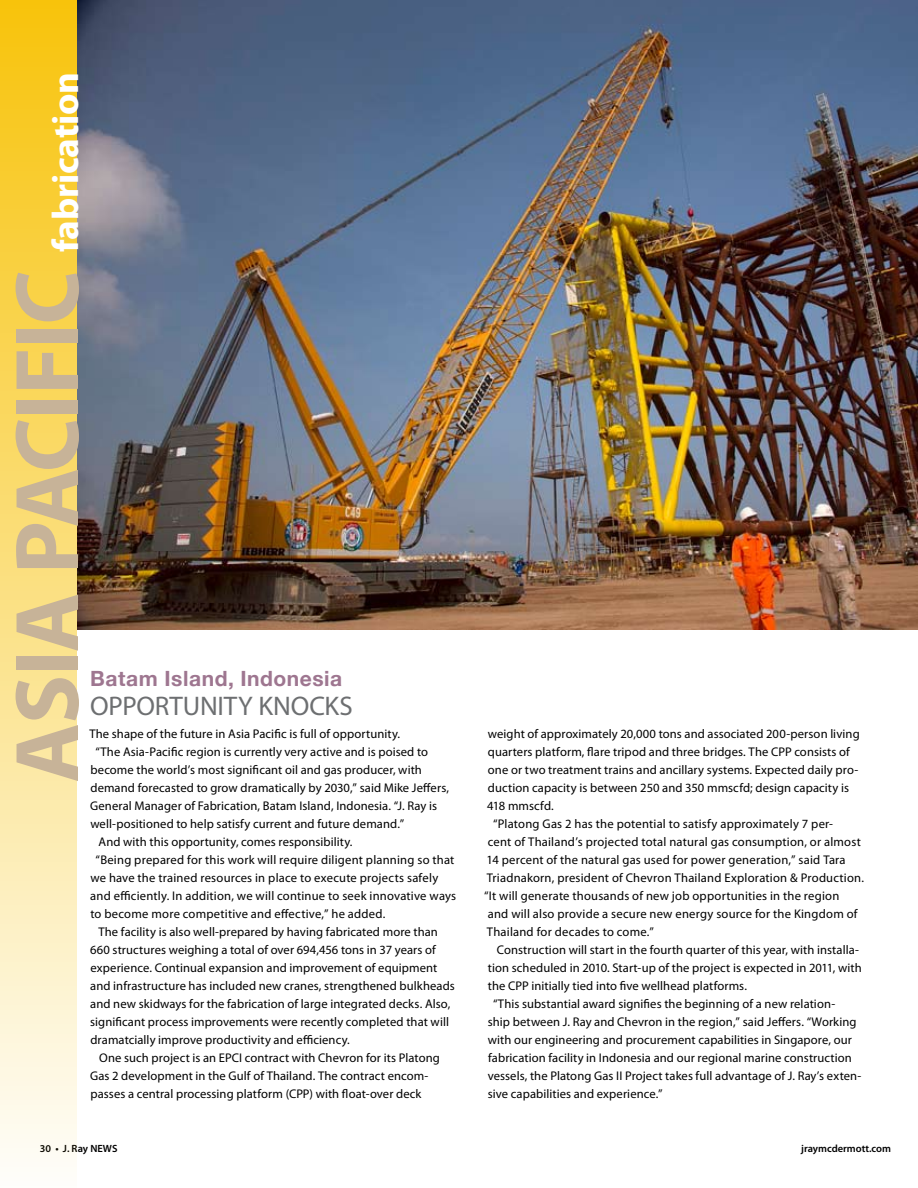
<style>
.page{position:relative;width:918px;height:1188px;background:#fff}
.page>*{position:absolute;margin:0;border:0;box-sizing:border-box;transform-origin:0 0}
.t1{font:700 91.2px "Myriad Pro";letter-spacing:-.02em;color:#c7b398}
.t2{font:700 37.2px "Myriad Pro";letter-spacing:-.005em;color:#fff}
.t3{font:27px "Myriad Pro";color:#6d6f71}
.t4{font:700 21px "Helvetica Neue";letter-spacing:.025em;color:#9e7690}
.t5{font:12.6px "Myriad Pro";letter-spacing:.01em;color:#000}
.t6{font:600 10.5px "Myriad Pro";color:#000}
</style>
<div class="page">
<img style="left:77px;top:0;width:841px;height:630px">
<div style="left:0;top:0;width:77px;height:1188px;background:linear-gradient(to bottom,#f8c30b,#fefdfa)"></div>
<h2 class="t2" style="left:41px;top:252px;width:182px;rotate:-90deg">fabrication</h2>
<h1 class="t1" style="left:-12px;top:783px;width:514px;rotate:-90deg">asia Pacific</h1>
<h3 class="t4" style="left:90px;top:666px;width:254px">Batam Island, Indonesia</h3>
<h3 class="t3" style="left:90px;top:689px;width:34px">Opportunit</h3>
<h3 class="t3" style="left:238px;top:689px;width:37px">y knocks</h3>
<p class="t5" style="left:89px;top:726px;width:312px">The shape of the future in Asia Pacific is full of opportunity.</p>
<p class="t5" style="left:96px;top:744px;width:334px">“The Asia-Pacific region is currently very active and is poised to</p>
<p class="t5" style="left:91px;top:762px;width:333px">become the world’s most significant oil and gas producer, with</p>
<p class="t5" style="left:90px;top:780px;width:360px">demand forecasted to grow dramatically by 2030,” said Mike Jeffers,</p>
<p class="t5" style="left:90px;top:798px;width:348px">General Manager of Fabrication, Batam Island, Indonesia. “J. Ray is</p>
<p class="t5" style="left:90px;top:816px;width:315px">well-positioned to help satisfy current and future demand.”</p>
<p class="t5" style="left:99px;top:834px;width:255px">And with this opportunity, comes responsibility.</p>
<p class="t5" style="left:96px;top:852px;width:360px">“Being prepared for this work will require diligent planning so that</p>
<p class="t5" style="left:90px;top:870px;width:349px">we have the trained resources in place to execute projects safely</p>
<p class="t5" style="left:90px;top:888px;width:367px">and efficiently. In addition, we will continue to seek innovative ways</p>
<p class="t5" style="left:90px;top:906px;width:297px">to become more competitive and effective,” he added.</p>
<p class="t5" style="left:98px;top:924px;width:341px">The facility is also well-prepared by having fabricated more than</p>
<p class="t5" style="left:90px;top:942px;width:347px">660 structures weighing a total of over 694,456 tons in 37 years of</p>
<p class="t5" style="left:90px;top:960px;width:348px">experience. Continual expansion and improvement of equipment</p>
<p class="t5" style="left:90px;top:978px;width:366px">and infrastructure has included new cranes, strengthened bulkheads</p>
<p class="t5" style="left:90px;top:996px;width:362px">and new skidways for the fabrication of large integrated decks. Also,</p>
<p class="t5" style="left:90px;top:1014px;width:360px">significant process improvements were recently completed that will</p>
<p class="t5" style="left:90px;top:1032px;width:261px">dramatcially improve productivity and efficiency.</p>
<p class="t5" style="left:99px;top:1050px;width:342px">One such project is an EPCI contract with Chevron for its Platong</p>
<p class="t5" style="left:90px;top:1068px;width:340px">Gas 2 development in the Gulf of Thailand. The contract encom-</p>
<p class="t5" style="left:91px;top:1086px;width:332px">passes a central processing platform (CPP) with float-over deck</p>
<p class="t5" style="left:488px;top:726px;width:373px">weight of approximately 20,000 tons and associated 200-person living</p>
<p class="t5" style="left:488px;top:744px;width:363px">quarters platform, flare tripod and three bridges. The CPP consists of</p>
<p class="t5" style="left:488px;top:762px;width:372px">one or two treatment trains and ancillary systems. Expected daily pro-</p>
<p class="t5" style="left:488px;top:780px;width:363px">duction capacity is between 250 and 350 mmscfd; design capacity is</p>
<p class="t5" style="left:487px;top:798px;width:68px">418 mmscfd.</p>
<p class="t5" style="left:493px;top:816px;width:342px">“Platong Gas 2 has the potential to satisfy approximately 7 per-</p>
<p class="t5" style="left:488px;top:834px;width:374px">cent of Thailand’s projected total natural gas consumption, or almost</p>
<p class="t5" style="left:486px;top:852px;width:361px">14 percent of the natural gas used for power generation,” said Tara</p>
<p class="t5" style="left:487px;top:870px;width:379px">Triadnakorn, president of Chevron Thailand Exploration &amp; Production.</p>
<p class="t5" style="left:484px;top:888px;width:357px">“It will generate thousands of new job opportunities in the region</p>
<p class="t5" style="left:488px;top:906px;width:371px">and will also provide a secure new energy source for the Kingdom of</p>
<p class="t5" style="left:487px;top:924px;width:169px">Thailand for decades to come.”</p>
<p class="t5" style="left:497px;top:942px;width:364px">Construction will start in the fourth quarter of this year, with installa-</p>
<p class="t5" style="left:488px;top:960px;width:375px">tion scheduled in 2010. Start-up of the project is expected in 2011, with</p>
<p class="t5" style="left:488px;top:978px;width:261px">the CPP initially tied into five wellhead platforms.</p>
<p class="t5" style="left:493px;top:996px;width:344px">“This substantial award signifies the beginning of a new relation-</p>
<p class="t5" style="left:488px;top:1014px;width:370px">ship between J. Ray and Chevron in the region,” said Jeffers. “Working</p>
<p class="t5" style="left:488px;top:1032px;width:366px">with our engineering and procurement capabilities in Singapore, our</p>
<p class="t5" style="left:488px;top:1050px;width:365px">fabrication facility in Indonesia and our regional marine construction</p>
<p class="t5" style="left:488px;top:1068px;width:375px">vessels, the Platong Gas II Project takes full advantage of J. Ray’s exten-</p>
<p class="t5" style="left:488px;top:1086px;width:176px">sive capabilities and experience.”</p>
<p class="t6" style="left:40px;top:1142px;width:79px">30 • J. Ray NEWS</p>
<p class="t6" style="left:801px;top:1142px;width:91px">jraymcdermott.com</p>
</div>
